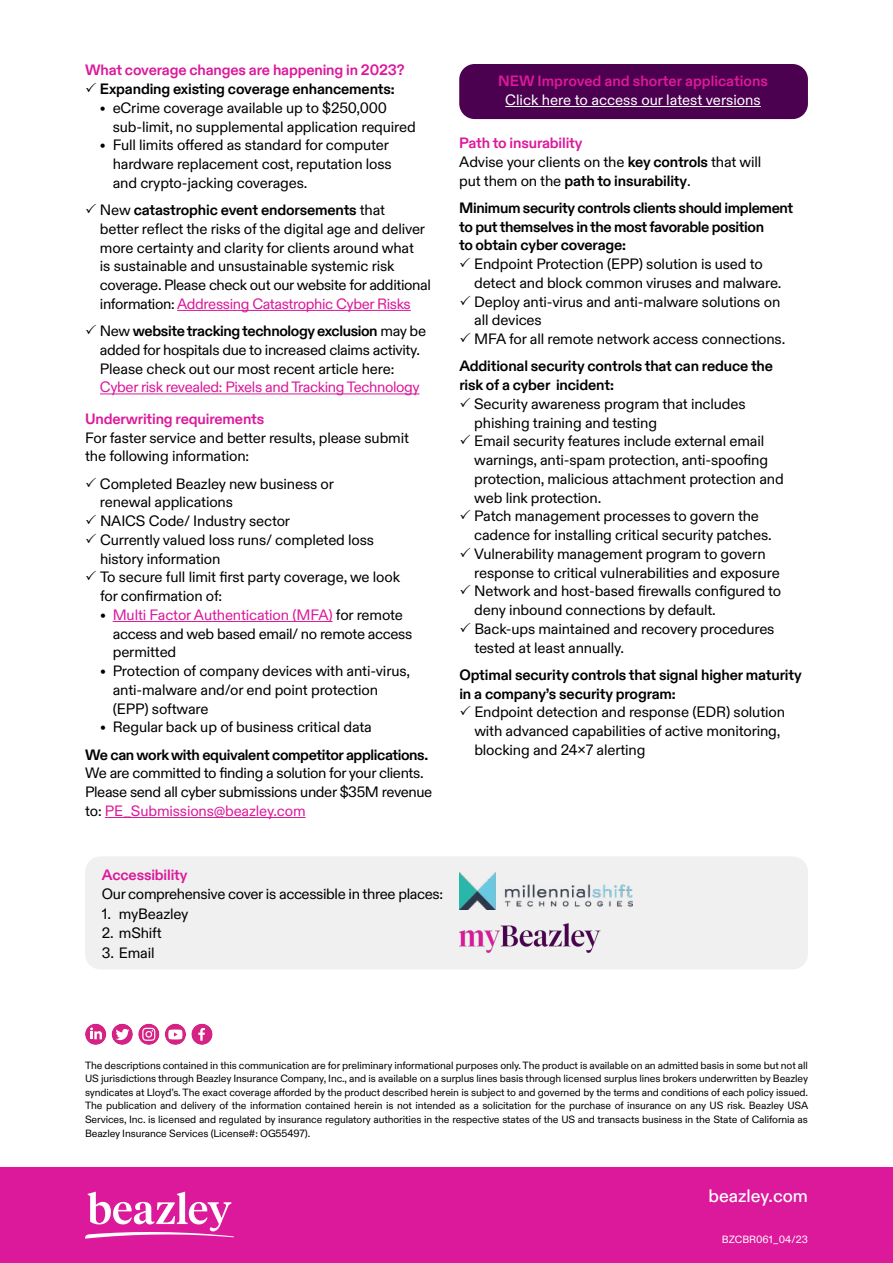
<style>
.page{position:relative;width:893px;height:1263px;background:#fff}
.page>*{position:absolute;margin:0;border:0;box-sizing:border-box;transform-origin:0 0}
.t1{font:500 18px "ABC Diatype";color:#fff}
.t2{font:15px/18.8px "ABC Diatype";letter-spacing:-.01em;color:#000}
.t3{font:700 15px/18.8px "ABC Diatype";letter-spacing:-.015em;color:#000}
.t4{font:700 15px "ABC Diatype";letter-spacing:-.01em;color:#dc199b}
.t5{font:15px "ABC Diatype";letter-spacing:-.025em;color:#dc199b}
.t6{font:15px "ABC Diatype";color:#fff}
.t7{font:10.5px/13.5px "ABC Diatype";letter-spacing:-.01em;color:#000;text-align:justify}
.t8{font:10.5px "ABC Diatype";color:#fff}
.s1{font-weight:700}
.s2{color:#dc199b}
.s3{font-weight:700;color:#dc199b}
</style>
<div class="page">
<hr style="left:177px;top:310px;width:234px;height:1px;background:#dc199b">
<hr style="left:100px;top:394px;width:319px;height:1px;background:#dc199b">
<hr style="left:113px;top:621px;width:219px;height:1px;background:#dc199b">
<hr style="left:105px;top:817px;width:201px;height:1px;background:#dc199b">
<div style="left:0;top:1167px;width:893px;height:96px;background:#dc199b"></div>
<svg style="left:85px;top:1191px;width:149px;height:48px"></svg>
<div style="left:459px;top:64px;width:349px;height:55px;background:#4b0050;border-radius:15px"></div>
<hr style="left:505px;top:106px;width:256px;height:1px;background:#fff">
<div style="left:85px;top:856px;width:723px;height:113px;background:#f0f0f0;border-radius:15px"></div>
<img style="left:459px;top:872px;width:173px;height:37px">
<img style="left:459px;top:923px;width:142px;height:30px">
<div style="left:85px;top:1024px;width:21px;height:21px;background:#d42385;border-radius:50%"></div>
<svg style="left:90px;top:1027px;width:12px;height:12px"></svg>
<div style="left:112px;top:1024px;width:21px;height:21px;background:#d42385;border-radius:50%"></div>
<svg style="left:116px;top:1029px;width:13px;height:11px"></svg>
<svg style="left:138px;top:1024px;width:21px;height:21px"></svg>
<svg style="left:142px;top:1028px;width:13px;height:13px"></svg>
<svg style="left:165px;top:1024px;width:21px;height:21px"></svg>
<svg style="left:168px;top:1029px;width:14px;height:10px"></svg>
<div style="left:191px;top:1024px;width:22px;height:21px;background:#d42385;border-radius:50%"></div>
<svg style="left:198px;top:1028px;width:7px;height:13px"></svg>
<p class="t4" style="left:85px;top:59px;width:321px">What coverage changes are happening in 2023?</p>
<p class="t3" style="left:100px;top:79px;width:296px">Expanding existing coverage enhancements:</p>
<p class="t2" style="left:113px;top:97px;width:305px;text-indent:-13px">• eCrime coverage available up to $250,000 sub-limit, no supplemental application required</p>
<p class="t2" style="left:113px;top:135px;width:281px;text-indent:-13px">• Full limits offered as standard for computer hardware replacement cost, reputation loss and crypto-jacking coverages.</p>
<p class="t2" style="left:100px;top:200px;width:332px">New <span class="s1">catastrophic event endorsements</span> that<br>better reflect the risks of the digital age and deliver more certainty and clarity for clients around what<br>is sustainable and unsustainable systemic risk coverage. Please check out our website for additional information: <span class="s2">Addressing Catastrophic Cyber Risks</span></p>
<p class="t2" style="left:100px;top:321px;width:328px">New <span class="s1">website tracking technology exclusion</span> may be added for hospitals due to increased claims activity.<br>Please check out our most recent article here:</p>
<p class="t5" style="left:100px;top:376px;width:321px">Cyber risk revealed: Pixels and Tracking Technology</p>
<p class="t4" style="left:85px;top:407px;width:181px">Underwriting requirements</p>
<p class="t2" style="left:85px;top:427px;width:325px">For faster service and better results, please submit the following information:</p>
<p class="t2" style="left:100px;top:473px;width:302px">Completed Beazley new business or<br>renewal applications<br>NAICS Code/ Industry sector<br>Currently valued loss runs/ completed loss history information<br>To secure full limit first party coverage, we look for confirmation of:</p>
<p class="t2" style="left:113px;top:604px;width:301px;text-indent:-13px">• <span class="s2">Multi Factor Authentication (MFA)</span> for remote access and web based email/ no remote access permitted</p>
<p class="t2" style="left:113px;top:661px;width:299px;text-indent:-13px">• Protection of company devices with anti-virus, anti-malware and/or end point protection (EPP) software</p>
<p class="t2" style="left:100px;top:717px;width:273px">• Regular back up of business critical data</p>
<p class="t3" style="left:85px;top:744px;width:345px">We can work with equivalent competitor applications.</p>
<p class="t2" style="left:85px;top:763px;width:349px">We are committed to finding a solution for your clients.<br>Please send all cyber submissions under $35M revenue to: <span class="s2">PE_Submissions@beazley.com</span></p>
<p class="t4" style="left:498px;top:69px;width:271px">NEW Improved and shorter applications</p>
<p class="t6" style="left:505px;top:88px;width:257px">Click here to access our latest versions</p>
<p class="t2" style="left:459px;top:133px;width:303px"><span class="s3">Path to insurability<br></span>Advise your clients on the <span class="s1">key controls</span> that will put them on the <span class="s1">path to insurability</span>.</p>
<p class="t3" style="left:459px;top:198px;width:335px">Minimum security controls clients should implement to put themselves in the most favorable position<br>to obtain cyber coverage:</p>
<p class="t2" style="left:474px;top:254px;width:313px">Endpoint Protection (EPP) solution is used to detect and block common viruses and malware.<br>Deploy anti-virus and anti-malware solutions on all devices<br>MFA for all remote network access connections.</p>
<p class="t3" style="left:459px;top:356px;width:315px">Additional security controls that can reduce the risk of a cyber incident:</p>
<p class="t2" style="left:474px;top:393px;width:311px">Security awareness program that includes phishing training and testing<br>Email security features include external email warnings, anti-spam protection, anti-spoofing protection, malicious attachment protection and web link protection.<br>Patch management processes to govern the cadence for installing critical security patches.<br>Vulnerability management program to govern response to critical vulnerabilities and exposure Network and host-based firewalls configured to deny inbound connections by default.<br>Back-ups maintained and recovery procedures tested at least annually.</p>
<p class="t3" style="left:459px;top:665px;width:344px">Optimal security controls that signal higher maturity in a company’s security program:</p>
<p class="t2" style="left:474px;top:702px;width:312px">Endpoint detection and response (EDR) solution with advanced capabilities of active monitoring, blocking and 24x7 alerting</p>
<p class="t4" style="left:102px;top:863px;width:87px">Accessibility</p>
<p class="t2" style="left:102px;top:884px;width:343px">Our comprehensive cover is accessible in three places:</p>
<p class="t2" style="left:102px;top:903px;width:88px">1. myBeazley</p>
<p class="t2" style="left:102px;top:923px;width:61px">2. mShift</p>
<p class="t2" style="left:102px;top:942px;width:54px">3. Email</p>
<p class="t7" style="left:85px;top:1058px;width:725px">The descriptions contained in this communication are for preliminary informational purposes only. The product is available on an admitted basis in some but not all US jurisdictions through Beazley Insurance Company, Inc., and is available on a surplus lines basis through licensed surplus lines brokers underwritten by Beazley syndicates at Lloyd’s. The exact coverage afforded by the product described herein is subject to and governed by the terms and conditions of each policy issued.<br>The publication and delivery of the information contained herein is not intended as a solicitation for the purchase of insurance on any US risk. Beazley USA Services, Inc. is licensed and regulated by insurance regulatory authorities in the respective states of the US and transacts business in the State of California as Beazley Insurance Services (License#: OG55497).</p>
<p class="t1" style="left:708px;top:1182px;width:101px">beazley.com</p>
<p class="t8" style="left:722px;top:1231px;width:88px">BZCBR061_04/23</p>
</div>
